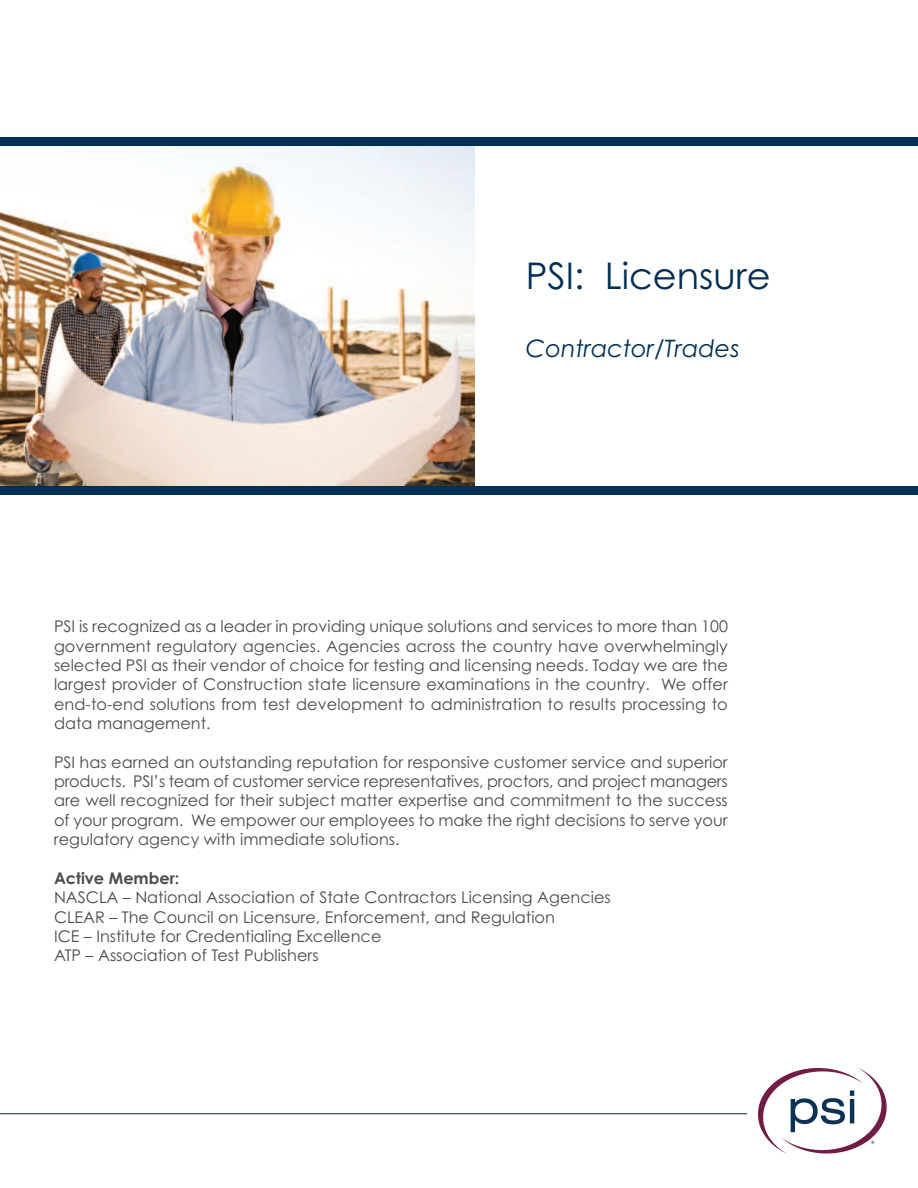
<style>
.page{position:relative;width:918px;height:1188px;background:#fff}
.page>*{position:absolute;margin:0;border:0;box-sizing:border-box;transform-origin:0 0}
.t1{font:36.75px "Century Gothic";color:#002e54}
.t2{font:italic 24px "Century Gothic";color:#002e54}
.t3{font:16.2px/19.4px "Century Gothic";color:#4b4c4d;text-align:justify}
.t4{font:700 16.2px "Century Gothic";color:#4b4c4d}
</style>
<div class="page">
<img style="left:0;top:146px;width:475px;height:340px">
<div style="left:0;top:486px;width:918px;height:9px;background:#002e54"></div>
<hr style="left:0;top:1113px;width:747px;height:1px;background:#002e54">
<div style="left:0;top:137px;width:918px;height:9px;background:#002e54"></div>
<img style="left:759px;top:1068px;width:128px;height:86px">
<h1 class="t1" style="left:526px;top:255px;width:246px">PSI: Licensure</h1>
<h2 class="t2" style="left:526px;top:334px;width:215px">Contractor/Trades</h2>
<p class="t3" style="left:54px;top:617px;width:676px">PSI is recognized as a leader in providing unique solutions and services to more than 100 government regulatory agencies. Agencies across the country have overwhelmingly selected PSI as their vendor of choice for testing and licensing needs. Today we are the largest provider of Construction state licensure examinations in the country. We offer end-to-end solutions from test development to administration to results processing to data management.</p>
<p class="t3" style="left:54px;top:753px;width:675px">PSI has earned an outstanding reputation for responsive customer service and superior products. PSI’s team of customer service representatives, proctors, and project managers are well recognized for their subject matter expertise and commitment to the success of your program. We empower our employees to make the right decisions to serve your regulatory agency with immediate solutions.</p>
<p class="t4" style="left:54px;top:869px;width:127px">Active Member:</p>
<p class="t3" style="left:54px;top:888px;width:558px;text-align:left">NASCLA – National Association of State Contractors Licensing Agencies CLEAR – The Council on Licensure, Enforcement, and Regulation<br>ICE – Institute for Credentialing Excellence<br>ATP – Association of Test Publishers</p>
</div>
